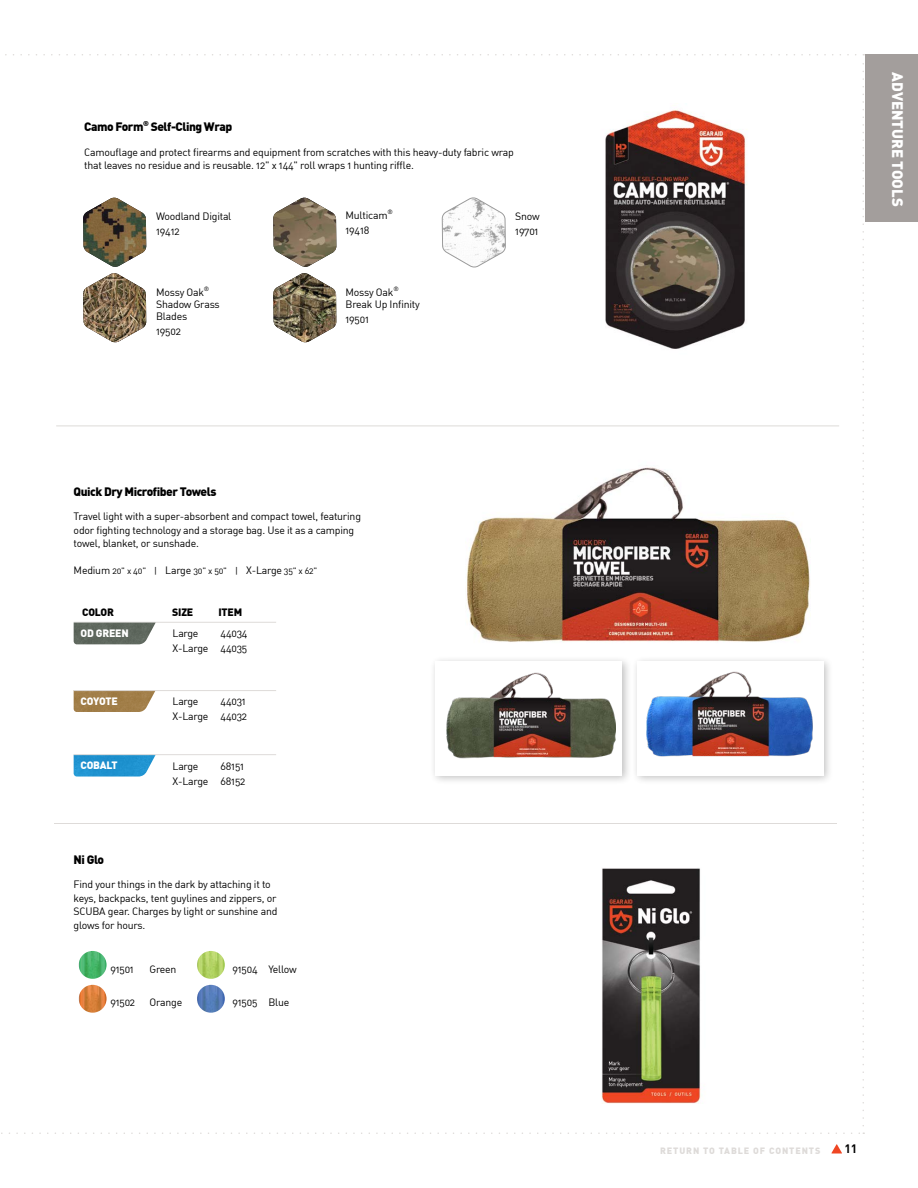
<style>
.page{position:relative;width:918px;height:1188px;background:#fff}
.page>*{position:absolute;margin:0;border:0;box-sizing:border-box;transform-origin:0 0}
.t1{font:900 15px "DIN";color:#fff}
.t2{font:900 12px "DIN";letter-spacing:-.04em;color:#000}
.t3{font:700 12px "DIN";color:#000}
.t4{font:10.5px/13.5px "DIN Regular Alternate";letter-spacing:-.02em;color:#000}
.t5{font:900 10.5px "DIN";letter-spacing:-.02em;color:#fff}
.t6{font:900 10.5px "DIN";letter-spacing:-.02em;color:#000}
.t7{font:9px "DIN Regular Alternate";letter-spacing:-.02em;color:#000}
.t8{font:900 9px "DIN";letter-spacing:.1em;color:#dedbd9}
.t9{font:900 7.05px "DIN";color:#000}
.t10{font:6.15px "DIN Regular Alternate";color:#000}
.s1{font-size:10.5px}
</style>
<div class="page">
<svg style="left:831px;top:1144px;width:11px;height:10px"></svg>
<img style="left:74px;top:691px;width:82px;height:21px">
<img style="left:74px;top:755px;width:82px;height:22px">
<svg style="left:1px;top:1132px;width:863px;height:2px"></svg>
<svg style="left:862px;top:54px;width:2px;height:1072px"></svg>
<svg style="left:5px;top:54px;width:851px;height:2px"></svg>
<img style="left:467px;top:467px;width:343px;height:175px">
<hr style="left:54px;top:823px;width:783px;height:1px;background:#dedbd9">
<img style="left:601px;top:868px;width:100px;height:236px">
<img style="left:605px;top:110px;width:142px;height:239px">
<hr style="left:74px;top:622px;width:202px;height:1px;background:#dedbd9">
<hr style="left:74px;top:754px;width:202px;height:1px;background:#dedbd9">
<hr style="left:74px;top:690px;width:202px;height:1px;background:#dedbd9">
<img style="left:74px;top:623px;width:82px;height:21px">
<div style="left:430px;top:655px;width:203px;height:131px;background:#000;opacity:.25"></div>
<div style="left:436px;top:661px;width:186px;height:114px;background:#fff"></div>
<img style="left:447px;top:641px;width:168px;height:145px">
<div style="left:631px;top:655px;width:203px;height:131px;background:#000;opacity:.25"></div>
<div style="left:637px;top:661px;width:187px;height:114px;background:#fff"></div>
<img style="left:645px;top:640px;width:169px;height:146px">
<div style="left:866px;top:54px;width:52px;height:167px;background:#a39e9c"></div>
<hr style="left:56px;top:426px;width:783px;height:1px;background:#dedbd9">
<img style="left:83px;top:198px;width:63px;height:69px">
<img style="left:83px;top:273px;width:63px;height:70px">
<img style="left:273px;top:198px;width:63px;height:69px">
<svg style="left:442px;top:197px;width:64px;height:71px"></svg>
<img style="left:273px;top:273px;width:63px;height:70px">
<img style="left:79px;top:951px;width:28px;height:28px;border-radius:14px">
<img style="left:197px;top:951px;width:28px;height:28px;border-radius:14px">
<img style="left:197px;top:985px;width:28px;height:28px;border-radius:14px">
<img style="left:79px;top:985px;width:28px;height:28px;border-radius:14px">
<p class="t2" style="left:84px;top:121px;width:61px">Camo Form</p>
<p class="t9" style="left:143px;top:120px;width:7px">®</p>
<p class="t2" style="left:151px;top:121px;width:83px">Self-Cling Wrap</p>
<p class="t4" style="left:84px;top:145px;width:431px">Camouflage and protect firearms and equipment from scratches with this heavy-duty fabric wrap that leaves no residue and is reusable. 12" x 144" roll wraps 1 hunting riffle.</p>
<p class="t4" style="left:156px;top:209px;width:77px;line-height:15px">Woodland Digital<br>19412</p>
<p class="t4" style="left:156px;top:285px;width:49px">Mossy Oak</p>
<p class="t10" style="left:204px;top:285px;width:7px">®</p>
<p class="t4" style="left:156px;top:298px;width:65px;line-height:12px">Shadow Grass<br>Blades</p>
<p class="t4" style="left:156px;top:324px;width:26px">19502</p>
<p class="t4" style="left:346px;top:208px;width:44px">Multicam</p>
<p class="t10" style="left:387px;top:208px;width:7px">®</p>
<p class="t4" style="left:346px;top:223px;width:25px">19418</p>
<p class="t4" style="left:346px;top:285px;width:49px">Mossy Oak</p>
<p class="t10" style="left:393px;top:285px;width:7px">®</p>
<p class="t4" style="left:346px;top:296px;width:76px;line-height:15px">Break Up Infinity<br>19501</p>
<p class="t2" style="left:74px;top:485px;width:144px">Quick Dry Microfiber Towels</p>
<p class="t4" style="left:74px;top:510px;width:289px">Travel light with a super-absorbent and compact towel, featuring odor fighting technology and a storage bag. Use it as a camping towel, blanket, or sunshade.</p>
<p class="t7" style="left:74px;top:565px;width:245px"><span class="s1">Medium</span> 20" x 40" | <span class="s1">Large</span> 30" x 50" | <span class="s1">X-Large</span> 35" x 62"</p>
<p class="t6" style="left:82px;top:607px;width:33px">COLOR</p>
<p class="t6" style="left:172px;top:607px;width:23px">SIZE</p>
<p class="t6" style="left:219px;top:607px;width:25px">ITEM</p>
<p class="t4" style="left:173px;top:626px;width:28px">Large</p>
<p class="t5" style="left:81px;top:628px;width:50px">OD GREEN</p>
<p class="t4" style="left:173px;top:626px;width:77px;line-height:15px;text-align:right">44034<br>X-Large 44035</p>
<p class="t5" style="left:81px;top:695px;width:39px">COYOTE</p>
<p class="t5" style="left:81px;top:760px;width:39px">COBALT</p>
<p class="t4" style="left:173px;top:694px;width:28px">Large</p>
<p class="t4" style="left:173px;top:693px;width:76px;line-height:15px;text-align:right">44031<br>X-Large 44032</p>
<p class="t4" style="left:173px;top:758px;width:75px;line-height:15px;text-align:right">68151<br>X-Large 68152</p>
<p class="t4" style="left:173px;top:759px;width:28px">Large</p>
<p class="t2" style="left:74px;top:853px;width:32px">Ni Glo</p>
<p class="t4" style="left:74px;top:878px;width:205px">Find your things in the dark by attaching it to keys, backpacks, tent guylines and zippers, or SCUBA gear. Charges by light or sunshine and glows for hours.</p>
<p class="t4" style="left:110px;top:963px;width:25px">91501</p>
<p class="t4" style="left:150px;top:963px;width:29px">Green</p>
<p class="t4" style="left:233px;top:963px;width:66px">91504 Yellow</p>
<p class="t4" style="left:110px;top:995px;width:26px">91502</p>
<p class="t4" style="left:150px;top:995px;width:34px">Orange</p>
<p class="t4" style="left:233px;top:995px;width:58px">91505 Blue</p>
<p class="t4" style="left:515px;top:209px;width:26px;line-height:15px">Snow<br>19701</p>
<h1 class="t1" style="left:905px;top:72px;width:136px;rotate:90deg">ADVENTURE TOOLS</h1>
<p class="t8" style="left:660px;top:1146px;width:162px">RETURN TO TABLE OF CONTENTS</p>
<p class="t3" style="left:845px;top:1143px;width:14px">11</p>
</div>
